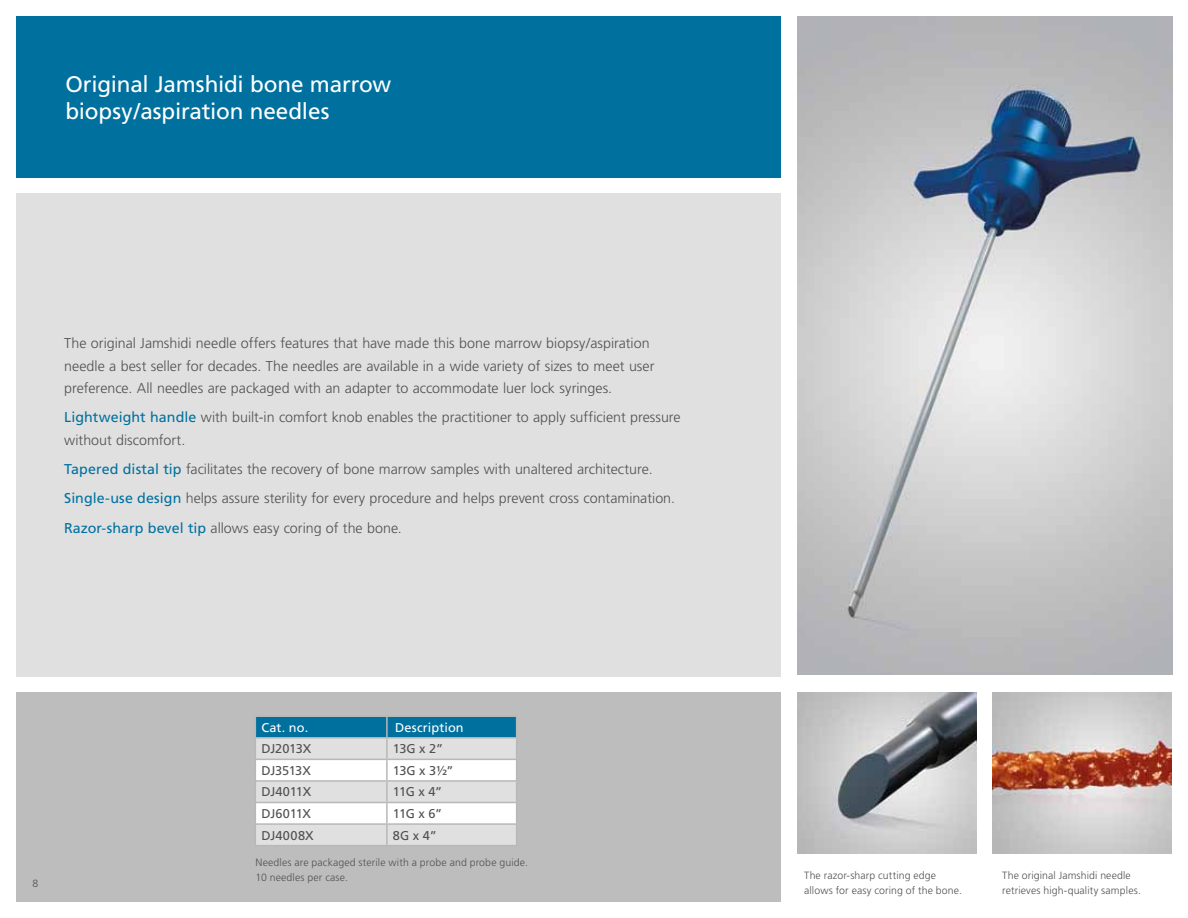
<style>
.page{position:relative;width:1188px;height:918px;background:#fff}
.page>*{position:absolute;margin:0;border:0;box-sizing:border-box;transform-origin:0 0}
.t1{font:22.5px/27px "Frutiger";letter-spacing:-.01em;color:#fff}
.t2{font:300 14.25px/22.5px "Frutiger";color:#505151}
.t3{font:12.75px "Frutiger";letter-spacing:-.015em;color:#505151}
.t4{font:12.75px "Frutiger";letter-spacing:.01em;color:#fff}
.t5{font:12.75px "Frutiger";letter-spacing:.02em;color:#505151}
.t6{font:300 10.5px/15px "Frutiger";letter-spacing:.01em;color:#505151}
.s1{font-weight:400;color:#00719f}
</style>
<div class="page">
<img style="left:797px;top:693px;width:179px;height:160px">
<img style="left:993px;top:693px;width:179px;height:160px">
<img style="left:797px;top:16px;width:375px;height:659px">
<div style="left:16px;top:16px;width:765px;height:161px;background:#00719f"></div>
<div style="left:16px;top:193px;width:765px;height:483px;background:#e0e0e0"></div>
<div style="left:16px;top:693px;width:765px;height:209px;background:#bdbdbe"></div>
<svg style="left:256px;top:716px;width:260px;height:129px;background:#c4d5dc"></svg>
<hr style="left:387px;top:845px;width:130px;height:1px;background:#b8b8b9">
<h1 class="t1" style="left:65px;top:70px;width:327px">Original Jamshidi bone marrow biopsy/aspiration needles</h1>
<p class="t2" style="left:64px;top:332px;width:592px">The original Jamshidi needle offers features that have made this bone marrow biopsy/aspiration needle a best seller for decades. The needles are available in a wide variety of sizes to meet user preference. All needles are packaged with an adapter to accommodate luer lock syringes.</p>
<p class="t2" style="left:64px;top:406px;width:618px"><span class="s1">Lightweight handle</span> with built-in comfort knob enables the practitioner to apply sufficient pressure without discomfort.</p>
<p class="t2" style="left:64px;top:455px;width:612px;line-height:29.2px"><span class="s1">Tapered distal tip</span> facilitates the recovery of bone marrow samples with unaltered architecture.<br><span class="s1">Single-use design</span> helps assure sterility for every procedure and helps prevent cross contamination.<br><span class="s1">Razor-sharp bevel tip</span> allows easy coring of the bone.</p>
<p class="t6" style="left:33px;top:876px;width:7px">8</p>
<p class="t4" style="left:261px;top:720px;width:48px">Cat. no.</p>
<p class="t4" style="left:395px;top:720px;width:70px">Description</p>
<p class="t3" style="left:261px;top:741px;width:51px">DJ2013X</p>
<p class="t3" style="left:393px;top:741px;width:52px">13G x 2”</p>
<p class="t3" style="left:261px;top:763px;width:51px">DJ3513X</p>
<p class="t3" style="left:393px;top:763px;width:62px">13G x 3½”</p>
<p class="t3" style="left:261px;top:785px;width:51px">DJ4011X</p>
<p class="t3" style="left:393px;top:785px;width:51px">11G x 4”</p>
<p class="t3" style="left:261px;top:806px;width:51px">DJ6011X</p>
<p class="t3" style="left:393px;top:806px;width:51px">11G x 6”</p>
<p class="t5" style="left:261px;top:828px;width:54px">DJ4008X</p>
<p class="t3" style="left:393px;top:828px;width:46px">8G x 4”</p>
<p class="t6" style="left:255px;top:855px;width:274px">Needles are packaged sterile with a probe and probe guide.<br>10 needles per case.</p>
<p class="t6" style="left:804px;top:868px;width:159px">The razor-sharp cutting edge allows for easy coring of the bone.</p>
<p class="t6" style="left:1002px;top:868px;width:140px">The original Jamshidi needle retrieves high-quality samples.</p>
</div>
